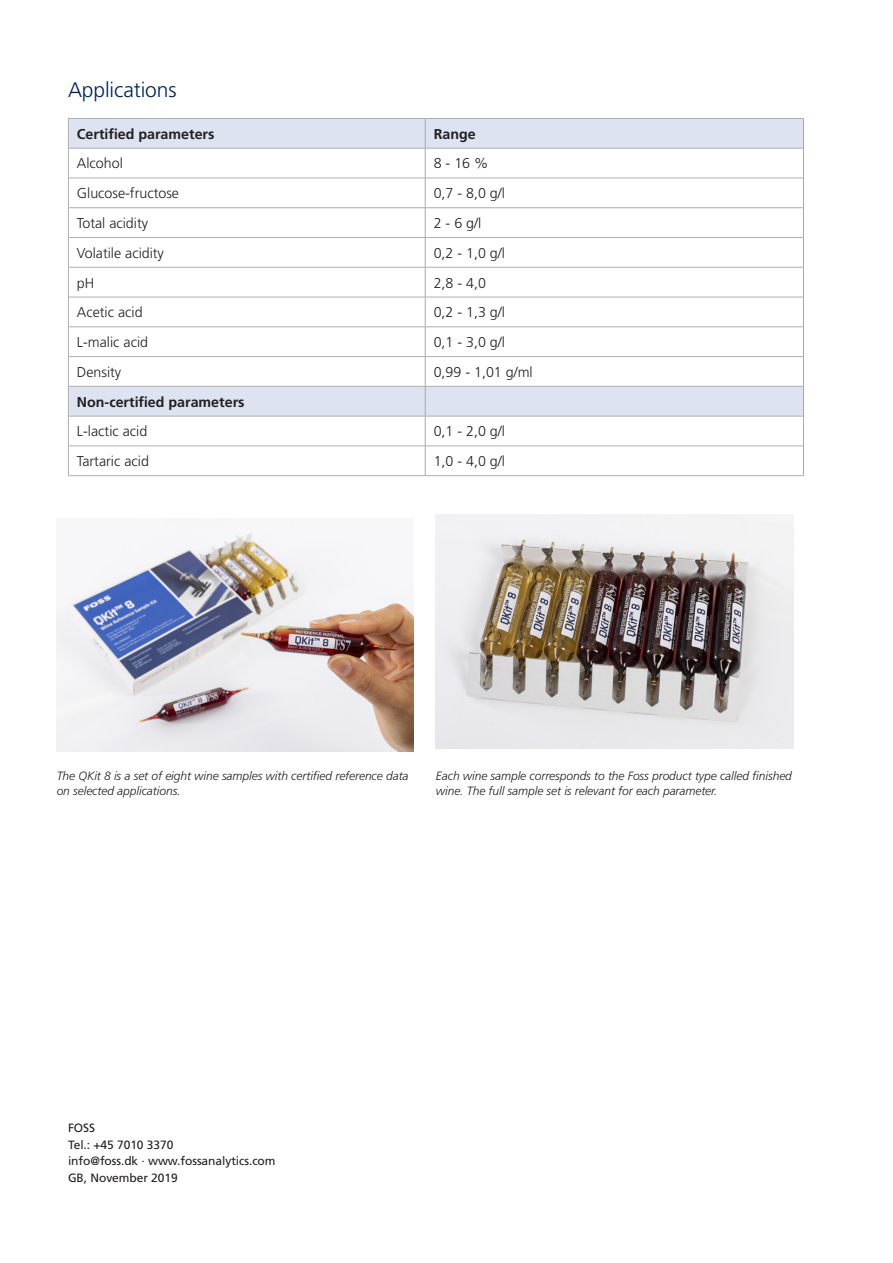
<style>
.page{position:relative;width:893px;height:1263px;background:#fff}
.page>*{position:absolute;margin:0;border:0;box-sizing:border-box;transform-origin:0 0}
.Rubrik{font:300 21px "Frutiger LT Pro";letter-spacing:-.005em;color:#002359}
.Box_text_page_2{font:300 14.25px "Frutiger LT Pro";color:#231f20}
.Box_text_page_2_bold{font:700 14.25px "Frutiger LT Pro";color:#231f20}
.Billedtekst{font:italic 300 12px/15px "Frutiger LT Pro";letter-spacing:-.005em;color:#231f20}
.Adress{font:12px "Frutiger LT Pro";letter-spacing:-.005em;color:#231f20}
</style>
<div class="page">
<svg style="left:69px;top:119px;width:734px;height:297px"></svg>
<hr style="left:68px;top:118px;width:357px;height:1px;background:#aeafb3">
<svg style="left:68px;top:119px;width:1px;height:29px"></svg>
<hr style="left:425px;top:118px;width:379px;height:1px;background:#aeafb3">
<hr style="left:68px;top:148px;width:1px;height:30px;background:#aeafb3">
<hr style="left:68px;top:178px;width:1px;height:30px;background:#aeafb3">
<svg style="left:68px;top:208px;width:1px;height:29px"></svg>
<hr style="left:68px;top:237px;width:1px;height:30px;background:#aeafb3">
<hr style="left:68px;top:267px;width:1px;height:30px;background:#aeafb3">
<hr style="left:68px;top:297px;width:1px;height:30px;background:#aeafb3">
<hr style="left:68px;top:327px;width:1px;height:30px;background:#aeafb3">
<svg style="left:68px;top:357px;width:1px;height:29px"></svg>
<hr style="left:68px;top:386px;width:1px;height:30px;background:#aeafb3">
<hr style="left:68px;top:416px;width:1px;height:30px;background:#aeafb3">
<svg style="left:68px;top:446px;width:1px;height:29px"></svg>
<svg style="left:425px;top:119px;width:1px;height:29px"></svg>
<hr style="left:69px;top:148px;width:356px;height:1px;background:#aeafb3">
<hr style="left:425px;top:148px;width:378px;height:1px;background:#aeafb3">
<hr style="left:69px;top:178px;width:356px;height:1px;background:#aeafb3">
<hr style="left:425px;top:178px;width:378px;height:1px;background:#aeafb3">
<hr style="left:69px;top:207px;width:356px;height:1px;background:#aeafb3">
<hr style="left:425px;top:207px;width:378px;height:1px;background:#aeafb3">
<hr style="left:69px;top:237px;width:356px;height:1px;background:#aeafb3">
<hr style="left:425px;top:237px;width:378px;height:1px;background:#aeafb3">
<hr style="left:69px;top:267px;width:356px;height:1px;background:#aeafb3">
<hr style="left:425px;top:267px;width:378px;height:1px;background:#aeafb3">
<hr style="left:69px;top:297px;width:356px;height:1px;background:#aeafb3">
<hr style="left:425px;top:297px;width:378px;height:1px;background:#aeafb3">
<hr style="left:69px;top:327px;width:356px;height:1px;background:#aeafb3">
<hr style="left:425px;top:327px;width:378px;height:1px;background:#aeafb3">
<hr style="left:69px;top:356px;width:356px;height:1px;background:#aeafb3">
<hr style="left:425px;top:356px;width:378px;height:1px;background:#aeafb3">
<hr style="left:69px;top:386px;width:356px;height:1px;background:#aeafb3">
<hr style="left:425px;top:386px;width:378px;height:1px;background:#aeafb3">
<hr style="left:69px;top:416px;width:356px;height:1px;background:#aeafb3">
<hr style="left:425px;top:416px;width:378px;height:1px;background:#aeafb3">
<hr style="left:69px;top:446px;width:356px;height:1px;background:#aeafb3">
<hr style="left:425px;top:446px;width:378px;height:1px;background:#aeafb3">
<hr style="left:68px;top:475px;width:357px;height:1px;background:#aeafb3">
<hr style="left:425px;top:475px;width:379px;height:1px;background:#aeafb3">
<hr style="left:425px;top:148px;width:1px;height:30px;background:#a8a9ad">
<hr style="left:425px;top:178px;width:1px;height:30px;background:#a8a9ad">
<svg style="left:425px;top:208px;width:1px;height:59px"></svg>
<hr style="left:425px;top:267px;width:1px;height:30px;background:#a8a9ad">
<hr style="left:425px;top:297px;width:1px;height:30px;background:#a8a9ad">
<svg style="left:425px;top:328px;width:1px;height:58px"></svg>
<hr style="left:425px;top:386px;width:1px;height:30px;background:#a8a9ad">
<hr style="left:425px;top:416px;width:1px;height:30px;background:#a8a9ad">
<svg style="left:425px;top:446px;width:1px;height:29px"></svg>
<svg style="left:803px;top:119px;width:1px;height:29px"></svg>
<hr style="left:803px;top:148px;width:1px;height:30px;background:#a8a9ad">
<hr style="left:803px;top:178px;width:1px;height:30px;background:#a8a9ad">
<svg style="left:803px;top:208px;width:1px;height:29px"></svg>
<hr style="left:803px;top:237px;width:1px;height:30px;background:#a8a9ad">
<hr style="left:803px;top:267px;width:1px;height:30px;background:#a8a9ad">
<hr style="left:803px;top:297px;width:1px;height:30px;background:#a8a9ad">
<hr style="left:803px;top:327px;width:1px;height:30px;background:#a8a9ad">
<svg style="left:803px;top:357px;width:1px;height:29px"></svg>
<hr style="left:803px;top:386px;width:1px;height:30px;background:#a8a9ad">
<hr style="left:803px;top:416px;width:1px;height:30px;background:#a8a9ad">
<svg style="left:803px;top:446px;width:1px;height:29px"></svg>
<img style="left:436px;top:514px;width:357px;height:234px">
<img style="left:57px;top:524px;width:357px;height:228px">
<p class="Rubrik" style="left:68px;top:77px;width:110px">Applications</p>
<p class="Box_text_page_2_bold" style="left:77px;top:125px;width:139px">Certified parameters</p>
<p class="Box_text_page_2_bold" style="left:434px;top:125px;width:43px">Range</p>
<p class="Box_text_page_2" style="left:77px;top:155px;width:47px">Alcohol</p>
<p class="Box_text_page_2" style="left:434px;top:155px;width:56px">8 - 16 %</p>
<p class="Box_text_page_2" style="left:77px;top:185px;width:104px">Glucose-fructose</p>
<p class="Box_text_page_2" style="left:434px;top:185px;width:73px">0,7 - 8,0 g/l</p>
<p class="Box_text_page_2" style="left:77px;top:215px;width:73px">Total acidity</p>
<p class="Box_text_page_2" style="left:434px;top:215px;width:49px">2 - 6 g/l</p>
<p class="Box_text_page_2" style="left:77px;top:244px;width:89px">Volatile acidity</p>
<p class="Box_text_page_2" style="left:434px;top:244px;width:73px">0,2 - 1,0 g/l</p>
<p class="Box_text_page_2" style="left:77px;top:274px;width:19px">pH</p>
<p class="Box_text_page_2" style="left:434px;top:274px;width:54px">2,8 - 4,0</p>
<p class="Box_text_page_2" style="left:77px;top:304px;width:67px">Acetic acid</p>
<p class="Box_text_page_2" style="left:434px;top:304px;width:73px">0,2 - 1,3 g/l</p>
<p class="Box_text_page_2" style="left:77px;top:334px;width:73px">L-malic acid</p>
<p class="Box_text_page_2" style="left:434px;top:334px;width:73px">0,1 - 3,0 g/l</p>
<p class="Box_text_page_2" style="left:77px;top:364px;width:46px">Density</p>
<p class="Box_text_page_2" style="left:434px;top:364px;width:101px">0,99 - 1,01 g/ml</p>
<p class="Box_text_page_2_bold" style="left:77px;top:393px;width:169px">Non-certified parameters</p>
<p class="Box_text_page_2" style="left:77px;top:423px;width:72px">L-lactic acid</p>
<p class="Box_text_page_2" style="left:434px;top:423px;width:73px">0,1 - 2,0 g/l</p>
<p class="Box_text_page_2" style="left:77px;top:453px;width:74px">Tartaric acid</p>
<p class="Box_text_page_2" style="left:434px;top:453px;width:73px">1,0 - 4,0 g/l</p>
<p class="Billedtekst" style="left:57px;top:768px;width:353px">The QKit 8 is a set of eight wine samples with certified reference data on selected applications.</p>
<p class="Billedtekst" style="left:436px;top:768px;width:358px">Each wine sample corresponds to the Foss product type called finished wine. The full sample set is relevant for each parameter.</p>
<p class="Adress" style="left:68px;top:1121px;width:29px">FOSS</p>
<p class="Adress" style="left:68px;top:1137px;width:107px">Tel.: +45 7010 3370</p>
<p class="Adress" style="left:68px;top:1154px;width:209px">info@foss.dk · www.fossanalytics.com</p>
<p class="Adress" style="left:68px;top:1170px;width:111px">GB, November 2019</p>
</div>
